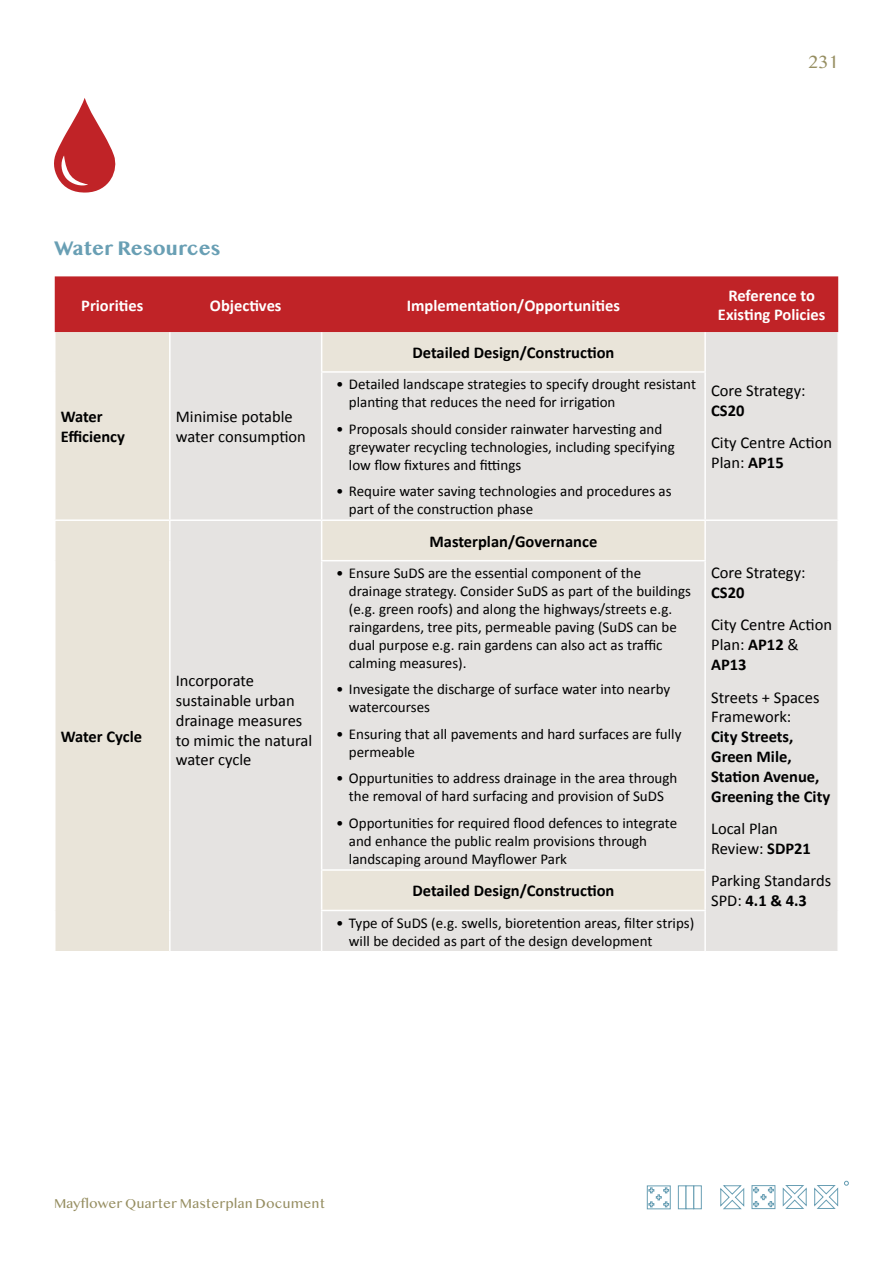
<style>
.page{position:relative;width:893px;height:1263px;background:#fff}
.page>*{position:absolute;margin:0;border:0;box-sizing:border-box;transform-origin:0 0}
.t1{font:700 18px "Bangla MN";color:#699fb4}
.t2{font:16.5px/19.8px "Calibri";color:#000}
.t3{font:700 16.5px/19.8px "Calibri";color:#000}
.t4{font:700 16.5px/19.8px "Calibri";color:#fff;text-align:center}
.t5{font:16.5px "Bangla MN";color:#968e61}
.t6{font:15px/18px "Calibri";color:#000}
.t7{font:12px "Bangla MN";color:#968e61}
.s1{font-weight:700}
</style>
<div class="page">
<div style="left:678px;top:1186px;width:8px;height:23px;border:1px solid #699fb4"></div>
<div style="left:686px;top:1186px;width:8px;height:23px;background:#fff;border:1px solid #699fb4"></div>
<svg style="left:720px;top:1185px;width:24px;height:24px"></svg>
<div style="left:752px;top:1185px;width:23px;height:24px;border:1px solid #699fb4"></div>
<svg style="left:753px;top:1187px;width:21px;height:20px"></svg>
<svg style="left:783px;top:1185px;width:23px;height:24px"></svg>
<svg style="left:814px;top:1185px;width:24px;height:24px"></svg>
<div style="left:647px;top:1186px;width:23px;height:23px;border:1px solid #699fb4"></div>
<svg style="left:649px;top:1187px;width:20px;height:20px"></svg>
<svg style="left:844px;top:1181px;width:4px;height:4px"></svg>
<svg style="left:54px;top:98px;width:62px;height:95px"></svg>
<div style="left:55px;top:276px;width:783px;height:56px;background:#c02327"></div>
<div style="left:56px;top:332px;width:113px;height:619px;background:#e9e4d9"></div>
<div style="left:171px;top:332px;width:666px;height:619px;background:#e5e3e1"></div>
<hr style="left:321px;top:332px;width:1px;height:39px;background:#fff">
<hr style="left:704px;top:332px;width:2px;height:39px;background:#fff">
<hr style="left:321px;top:371px;width:385px;height:2px;background:#fff">
<hr style="left:322px;top:519px;width:383px;height:2px;background:#fff">
<hr style="left:321px;top:521px;width:1px;height:39px;background:#fff">
<hr style="left:704px;top:521px;width:2px;height:39px;background:#fff">
<hr style="left:321px;top:560px;width:385px;height:1px;background:#fff">
<hr style="left:321px;top:869px;width:385px;height:2px;background:#fff">
<hr style="left:321px;top:871px;width:1px;height:39px;background:#fff">
<hr style="left:704px;top:871px;width:2px;height:39px;background:#fff">
<hr style="left:321px;top:910px;width:385px;height:1px;background:#fff">
<hr style="left:321px;top:373px;width:1px;height:146px;background:#fff">
<hr style="left:704px;top:373px;width:2px;height:146px;background:#fff">
<hr style="left:54px;top:519px;width:116px;height:2px;background:#fff">
<hr style="left:170px;top:519px;width:152px;height:2px;background:#fff">
<hr style="left:705px;top:519px;width:134px;height:2px;background:#fff">
<hr style="left:321px;top:561px;width:1px;height:308px;background:#fff">
<hr style="left:704px;top:561px;width:2px;height:308px;background:#fff">
<hr style="left:321px;top:911px;width:1px;height:40px;background:#fff">
<hr style="left:704px;top:911px;width:2px;height:40px;background:#fff">
<p class="t1" style="left:54px;top:238px;width:168px">Water Resources</p>
<p class="t5" style="left:808px;top:51px;width:32px">231</p>
<p class="t4" style="left:81px;top:295px;width:64px">Priorities</p>
<p class="t4" style="left:210px;top:295px;width:73px">Objectives</p>
<p class="t4" style="left:407px;top:295px;width:215px">Implementation/Opportunities</p>
<p class="t4" style="left:718px;top:285px;width:109px">Reference to<br>Existing Policies</p>
<p class="t3" style="left:61px;top:406px;width:66px">Water<br>Efficiency</p>
<p class="t2" style="left:176px;top:406px;width:132px">Minimise potable water consumption</p>
<p class="t3" style="left:61px;top:726px;width:83px">Water Cycle</p>
<p class="t2" style="left:176px;top:670px;width:138px">Incorporate sustainable urban drainage measures to mimic the natural water cycle</p>
<p class="t3" style="left:412px;top:342px;width:203px">Detailed Design/Construction</p>
<p class="t6" style="left:349px;top:375px;width:349px;text-indent:-13px">• Detailed landscape strategies to specify drought resistant planting that reduces the need for irrigation</p>
<p class="t6" style="left:349px;top:419px;width:327px;text-indent:-13px">• Proposals should consider rainwater harvesting and greywater recycling technologies, including specifying low flow fixtures and fittings</p>
<p class="t6" style="left:349px;top:482px;width:324px;text-indent:-13px">• Require water saving technologies and procedures as part of the construction phase</p>
<p class="t3" style="left:429px;top:531px;width:169px">Masterplan/Governance</p>
<p class="t6" style="left:349px;top:563px;width:344px;text-indent:-13px">• Ensure SuDS are the essential component of the drainage strategy. Consider SuDS as part of the buildings (e.g. green roofs) and along the highways/streets e.g. raingardens, tree pits, permeable paving (SuDS can be dual purpose e.g. rain gardens can also act as traffic calming measures).</p>
<p class="t6" style="left:349px;top:680px;width:323px;text-indent:-13px">• Invesigate the discharge of surface water into nearby watercourses</p>
<p class="t6" style="left:349px;top:724px;width:334px;text-indent:-13px">• Ensuring that all pavements and hard surfaces are fully permeable</p>
<p class="t6" style="left:336px;top:769px;width:343px;text-align:center">• Oppurtunities to address drainage in the area through the removal of hard surfacing and provision of SuDS</p>
<p class="t6" style="left:349px;top:814px;width:330px;text-indent:-13px">• Opportunities for required flood defences to integrate and enhance the public realm provisions through landscaping around Mayflower Park</p>
<p class="t3" style="left:412px;top:880px;width:203px">Detailed Design/Construction</p>
<p class="t6" style="left:349px;top:913px;width:347px;text-indent:-13px">• Type of SuDS (e.g. swells, bioretention areas, filter strips) will be decided as part of the design development</p>
<p class="t2" style="left:711px;top:380px;width:96px">Core Strategy:</p>
<p class="t3" style="left:711px;top:400px;width:35px">CS20</p>
<p class="t2" style="left:711px;top:432px;width:122px">City Centre Action<br>Plan: <span class="s1">AP15</span></p>
<p class="t2" style="left:711px;top:562px;width:96px">Core Strategy:</p>
<p class="t3" style="left:711px;top:582px;width:35px">CS20</p>
<p class="t2" style="left:711px;top:614px;width:122px">City Centre Action<br>Plan: <span class="s1">AP12</span> &amp;<br><span class="s1">AP13</span></p>
<p class="t2" style="left:711px;top:687px;width:110px">Streets + Spaces<br>Framework:</p>
<p class="t3" style="left:711px;top:726px;width:121px">City Streets,<br>Green Mile,<br>Station Avenue,<br>Greening the City</p>
<p class="t2" style="left:711px;top:818px;width:101px">Local Plan<br>Review: <span class="s1">SDP21</span></p>
<p class="t2" style="left:711px;top:871px;width:121px">Parking Standards<br>SPD: <span class="s1">4.1 &amp; 4.3</span></p>
<p class="t7" style="left:54px;top:1195px;width:273px">Mayflower Quarter Masterplan Document</p>
</div>
